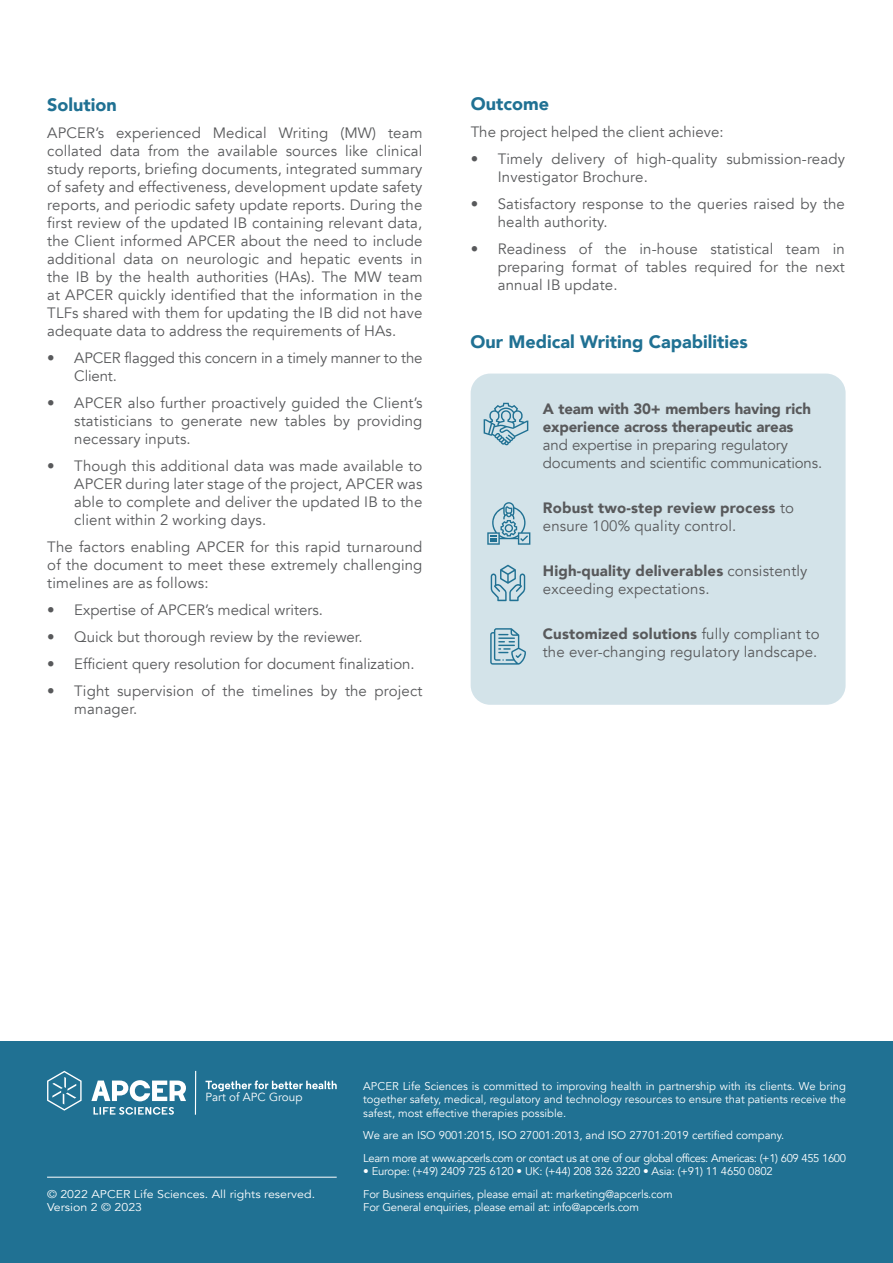
<style>
.page{position:relative;width:893px;height:1263px;background:#fff}
.page>*{position:absolute;margin:0;border:0;box-sizing:border-box;transform-origin:0 0}
.t1{font:900 18px "Avenir";color:#207193}
.t2{font:15px/18px "Avenir";letter-spacing:.01em;color:#58595b}
.t3{font:15px/18px "Avenir";letter-spacing:-.01em;color:#58595b}
.t4{font:900 15px/18px "Avenir";letter-spacing:-.01em;color:#58595b}
.t5{font:900 15px/18px "Avenir";letter-spacing:.01em;color:#58595b}
.t6{font:11.7px "Avenir";color:#fff}
.t7{font:11.25px/13.5px "Avenir";color:#fff}
.t8{font:11.25px/22.5px "Avenir";letter-spacing:-.035em;color:#fff}
.t9{font:11.25px/13.5px "Avenir";color:#fff;scale:1.1 1}
.s1{font-weight:400}
.s2{font-weight:900}
</style>
<div class="page">
<div style="left:471px;top:374px;width:375px;height:331px;background:#d3e3e9;border-radius:20px"></div>
<svg style="left:487px;top:502px;width:43px;height:43px"></svg>
<svg style="left:484px;top:403px;width:44px;height:42px"></svg>
<svg style="left:490px;top:628px;width:36px;height:37px"></svg>
<svg style="left:491px;top:565px;width:34px;height:36px"></svg>
<div style="left:0;top:1042px;width:893px;height:221px;background:#207193"></div>
<svg style="left:47px;top:1071px;width:35px;height:40px"></svg>
<svg style="left:91px;top:1080px;width:95px;height:21px"></svg>
<svg style="left:93px;top:1107px;width:81px;height:8px"></svg>
<hr style="left:195px;top:1071px;width:1px;height:44px;background:#fff">
<svg style="left:206px;top:1080px;width:131px;height:11px"></svg>
<hr style="left:47px;top:1177px;width:290px;height:1px;background:#fff">
<p class="t1" style="left:47px;top:89px;width:71px">Solution</p>
<p class="t2" style="left:47px;top:124px;width:377px;text-align:justify">APCER’s experienced Medical Writing (MW) team collated data from the available sources like clinical study reports, briefing documents, integrated summary of safety and effectiveness, development update safety reports, and periodic safety update reports. During the first review of the updated IB containing relevant data, the Client informed APCER about the need to include additional data on neurologic and hepatic events in the IB by the health authorities (HAs). The MW team at APCER quickly identified that the information in the TLFs shared with them for updating the IB did not have adequate data to address the requirements of HAs.</p>
<p class="t3" style="left:74px;top:349px;width:350px;text-indent:-27px">• APCER flagged this concern in a timely manner to the<br>Client.</p>
<p class="t2" style="left:74px;top:394px;width:350px;text-align:justify;text-indent:-27px">• APCER also further proactively guided the Client’s statisticians to generate new tables by providing necessary inputs.</p>
<p class="t2" style="left:74px;top:457px;width:350px;text-align:justify;text-indent:-27px">• Though this additional data was made available to APCER during later stage of the project, APCER was able to complete and deliver the updated IB to the client within 2 working days.</p>
<p class="t2" style="left:47px;top:538px;width:377px;text-align:justify">The factors enabling APCER for this rapid turnaround of the document to meet these extremely challenging timelines are as follows:</p>
<p class="t2" style="left:47px;top:601px;width:277px">• Expertise of APCER’s medical writers.</p>
<p class="t2" style="left:47px;top:628px;width:317px">• Quick but thorough review by the reviewer.</p>
<p class="t2" style="left:47px;top:655px;width:369px">• Efficient query resolution for document finalization.</p>
<p class="t2" style="left:74px;top:682px;width:350px;text-indent:-27px">• Tight supervision of the timelines by the project manager.</p>
<p class="t1" style="left:471px;top:89px;width:80px">Outcome</p>
<p class="t2" style="left:471px;top:123px;width:254px">The project helped the client achieve:</p>
<p class="t2" style="left:498px;top:150px;width:349px;text-indent:-27px">• Timely delivery of high-quality submission-ready<br>Investigator Brochure.</p>
<p class="t2" style="left:498px;top:195px;width:349px;text-indent:-27px">• Satisfactory response to the queries raised by the health authority.</p>
<p class="t2" style="left:498px;top:240px;width:349px;text-align:justify;text-indent:-27px">• Readiness of the in-house statistical team in preparing format of tables required for the next annual IB update.</p>
<p class="t1" style="left:470px;top:326px;width:279px">Our Medical Writing Capabilities</p>
<p class="t4" style="left:543px;top:399px;width:270px">A team with 30+ members having rich experience across therapeutic areas</p>
<p class="t3" style="left:543px;top:436px;width:281px">and expertise in preparing regulatory documents and scientific communications.</p>
<p class="t5" style="left:543px;top:498px;width:253px">Robust two-step review process <span class="s1">to ensure 100% quality control.</span></p>
<p class="t2" style="left:543px;top:562px;width:266px"><span class="s2">High-quality deliverables</span> consistently exceeding expectations.</p>
<p class="t2" style="left:543px;top:625px;width:278px"><span class="s2">Customized solutions</span> fully compliant to the ever-changing regulatory landscape.</p>
<p class="t6" style="left:205px;top:1090px;width:99px">Part of APC Group</p>
<p class="t9" style="left:47px;top:1187px;width:245px">© 2022 APCER Life Sciences. All rights reserved.<br>Version 2 © 2023</p>
<p class="t7" style="left:363px;top:1079px;width:484px;text-align:justify">APCER Life Sciences is committed to improving health in partnership with its clients. We bring together safety, medical, regulatory and technology resources to ensure that patients receive the safest, most effective therapies possible.</p>
<p class="t8" style="left:363px;top:1124px;width:484px">We are an ISO 9001:2015, ISO 27001:2013, and ISO 27701:2019 certified company.<br>Learn more at www.apcerls.com or contact us at one of our global offices: Americas: (+1) 609 455 1600</p>
<p class="t7" style="left:363px;top:1160px;width:411px;line-height:22.5px">• Europe: (+49) 2409 725 6120 • UK: (+44) 208 326 3220 • Asia: (+91) 11 4650 0802<br>For Business enquiries, please email at: marketing@apcerls.com</p>
<p class="t7" style="left:363px;top:1201px;width:277px">For General enquiries, please email at: info@apcerls.com</p>
<p class="t7" style="left:363px;top:1190px;width:321px">For Business enquiries, please email at: marketing@apcerls.com<br>For General enquiries, please email at: info@apcerls.com</p>
</div>
